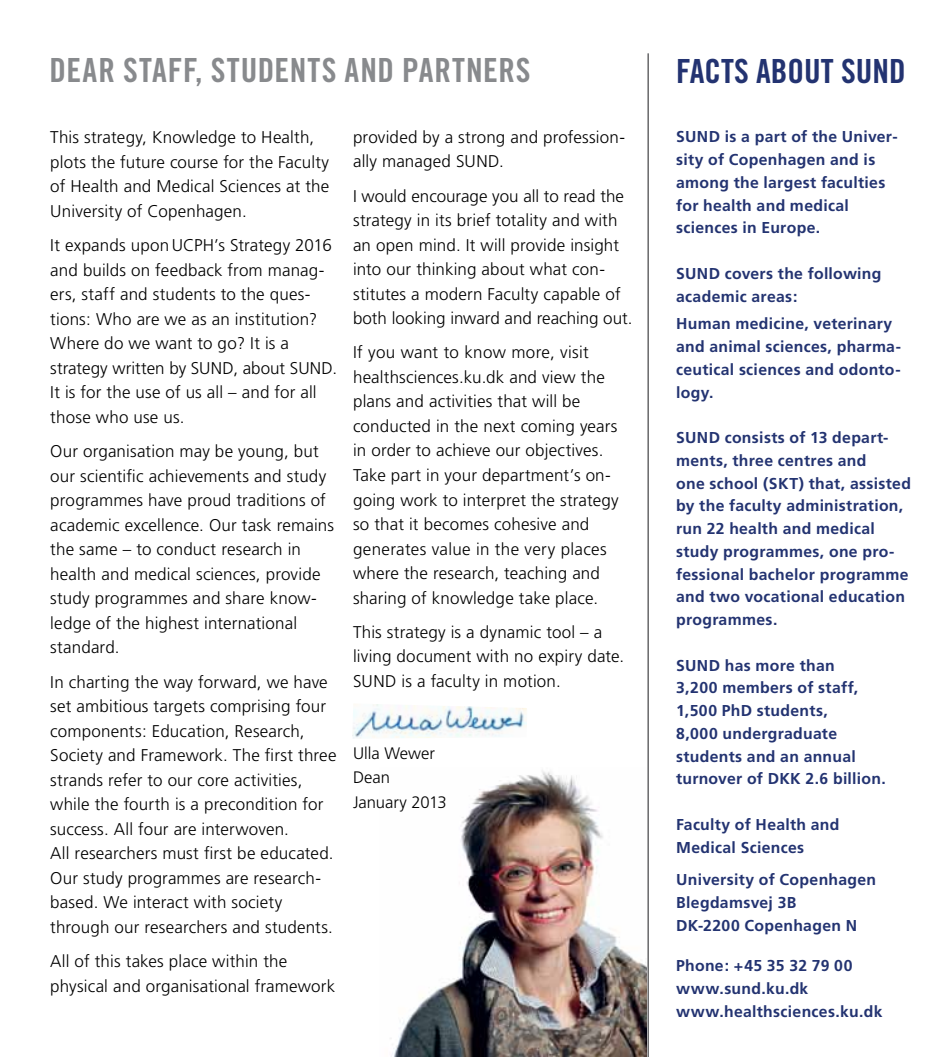
<style>
.page{position:relative;width:943px;height:1057px;background:#fff}
.page>*{position:absolute;margin:0;border:0;box-sizing:border-box;transform-origin:0 0}
.t1{font:33.25px "Trade Gothic Bold Cond Twenty";letter-spacing:.03em;color:#888a8d}
.t2{font:33.25px "Trade Gothic Bold Cond Twenty";color:#233371}
.t3{font:300 16.97px/24.5px "Frutiger";letter-spacing:.01em;color:#000}
.t4{font:300 16.62px/24.5px "Frutiger";color:#000}
.t5{font:700 15.75px/22.8px "Frutiger";letter-spacing:.02em;color:#233371}
</style>
<div class="page">
<img style="left:390px;top:770px;width:256px;height:287px">
<hr style="left:647px;top:53px;width:1px;height:1004px;background:#1b1b1f">
<img style="left:352px;top:704px;width:175px;height:34px">
<h1 class="t1" style="left:50px;top:50px;width:241px">DEAR STAFF, STUDENTS</h1>
<h1 class="t1" style="left:344px;top:50px;width:187px">AND PARTNERs</h1>
<p class="t3" style="left:50px;top:125px;width:280px">This strategy, Knowledge to Health, plots the future course for the Faculty of Health and Medical Sciences at the University of Copenhagen.</p>
<p class="t3" style="left:50px;top:233px;width:288px">It expands upon UCPH’s Strategy 2016 and builds on feedback from manag&shy;ers, staff and students to the ques&shy;tions: Who are we as an institution?<br>Where do we want to go? It is a strategy written by SUND, about SUND.<br>It is for the use of us all – and for all those who use us.</p>
<p class="t3" style="left:50px;top:439px;width:285px">Our organisation may be young, but our scientific achievements and study programmes have proud traditions of academic excellence. Our task remains the same – to conduct research in health and medical sciences, provide study programmes and share know&shy;ledge of the highest international standard.</p>
<p class="t3" style="left:50px;top:669px;width:288px">In charting the way forward, we have set ambitious targets comprising four components: Education, Research, Society and Framework. The first three strands refer to our core activities, while the fourth is a precondition for success. All four are interwoven.<br>All researchers must first be educated.<br>Our study programmes are research&shy;based. We interact with society through our researchers and students.</p>
<p class="t3" style="left:50px;top:949px;width:286px">All of this takes place within the physical and organisational framework</p>
<p class="t3" style="left:353px;top:124px;width:273px">provided by a strong and profession&shy;ally managed SUND.</p>
<p class="t3" style="left:353px;top:183px;width:281px">I would encourage you all to read the strategy in its brief totality and with an open mind. It will provide insight into our thinking about what con&shy;stitutes a modern Faculty capable of both looking inward and reaching out.</p>
<p class="t3" style="left:353px;top:340px;width:267px">If you want to know more, visit healthsciences.ku.dk and view the plans and activities that will be conducted in the next coming years in order to achieve our objectives.<br>Take part in your department’s on&shy;going work to interpret the strategy so that it becomes cohesive and generates value in the very places where the research, teaching and sharing of knowledge take place.</p>
<p class="t3" style="left:353px;top:620px;width:273px">This strategy is a dynamic tool – a living document with no expiry date.<br>SUND is a faculty in motion.</p>
<p class="t4" style="left:353px;top:741px;width:95px">Ulla Wewer<br>Dean<br>January 2013</p>
<h1 class="t2" style="left:676px;top:51px;width:231px">FACTS ABOUT SUND</h1>
<p class="t5" style="left:676px;top:125px;width:223px">SUND is a part of the Univer&shy;sity of Copenhagen and is among the largest faculties for health and medical sciences in Europe.</p>
<p class="t5" style="left:676px;top:262px;width:207px">SUND covers the following academic areas:</p>
<p class="t5" style="left:676px;top:312px;width:226px">Human medicine, veterinary and animal sciences, pharma&shy;ceutical sciences and odonto&shy;logy.</p>
<p class="t5" style="left:676px;top:426px;width:236px">SUND consists of 13 depart&shy;ments, three centres and<br>one school (SKT) that, assisted by the faculty administration, run 22 health and medical study programmes, one pro&shy;fessional bachelor programme and two vocational education programmes.</p>
<p class="t5" style="left:676px;top:653px;width:211px">SUND has more than<br>3,200 members of staff,<br>1,500 PhD students,<br>8,000 undergraduate students and an annual turnover of DKK 2.6 billion.</p>
<p class="t5" style="left:676px;top:813px;width:165px">Faculty of Health and<br>Medical Sciences</p>
<p class="t5" style="left:676px;top:868px;width:202px">University of Copenhagen<br>Blegdamsvej 3B<br>DK-2200 Copenhagen N</p>
<p class="t5" style="left:676px;top:954px;width:208px">Phone: +45 35 32 79 00 www.sund.ku.dk www.healthsciences.ku.dk</p>
</div>
